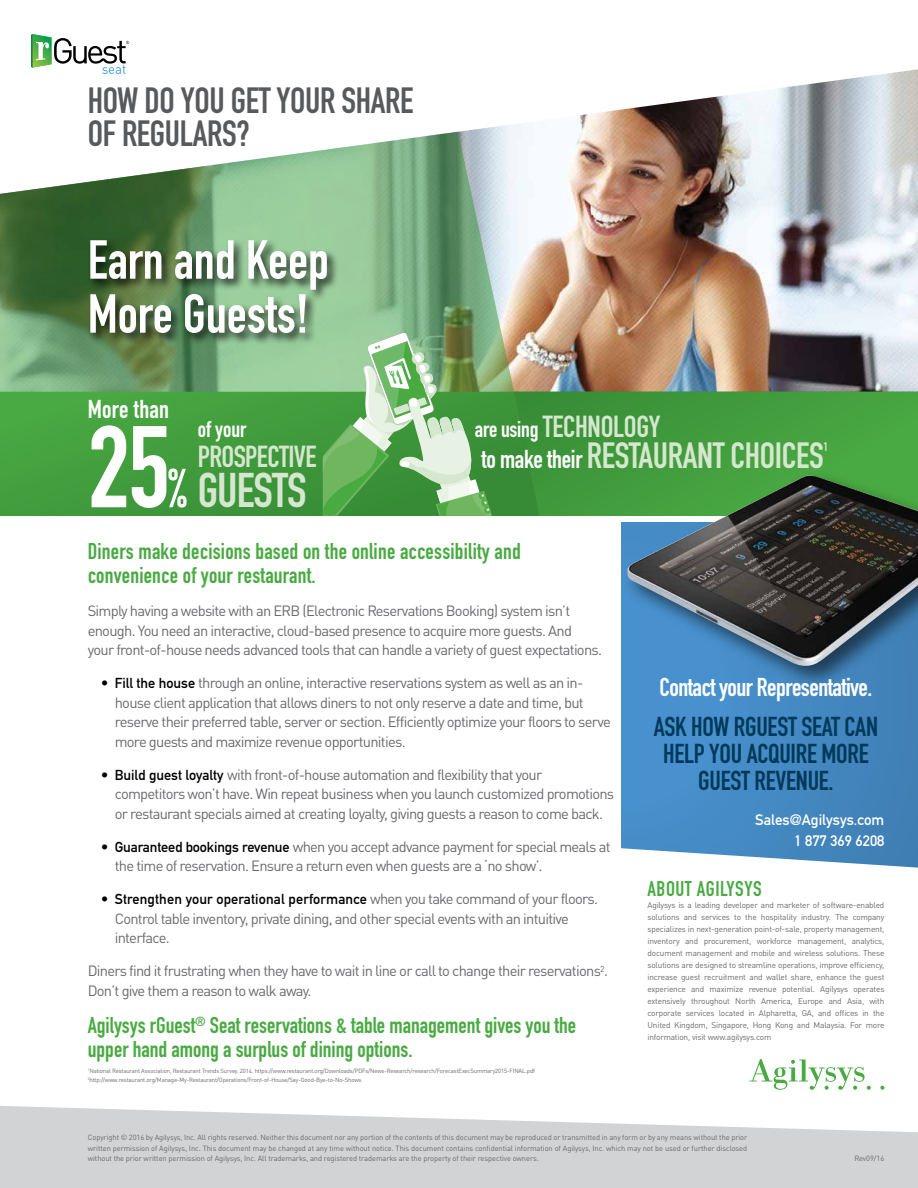
<style>
.page{position:relative;width:918px;height:1188px;background:#fff}
.page>*{position:absolute;margin:0;border:0;box-sizing:border-box;transform-origin:0 0}
.t1{font:54px/54px "DIN Engschrift Std";color:#fff}
.t2{font:48px "DIN Engschrift Std";letter-spacing:-.02em;color:#d6e7cf}
.t3{font:36px/33px "DIN Engschrift Std";letter-spacing:-.01em;color:#58595b}
.t4{font:36px "DIN Engschrift Std";letter-spacing:-.01em;color:#d6e7cf}
.t5{font:30px "DIN Engschrift Std";letter-spacing:-.02em;color:#d6e7cf}
.t6{font:27px/27px "DIN Engschrift Std";letter-spacing:-.01em;color:#00395a;text-align:center}
.t7{font:25.5px "DIN Engschrift Std";letter-spacing:-.02em;color:#fff}
.t8{font:22.5px/24px "DIN Engschrift Std";letter-spacing:.005em;color:#49aa42}
.t9{font:22.5px "DIN Engschrift Std";color:#fff}
.t10{font:21px "DIN Engschrift Std";letter-spacing:.025em;color:#49aa42}
.t11{font:15px/21px "DIN Mittelschrift Std";color:#fff;text-align:right}
.t12{font:14.7px/19.5px "DINOT";letter-spacing:-.05em;color:#696a6d}
.t13{font:14.25px "DIN Mittelschrift Std";letter-spacing:.01em;color:#000}
.t14{font:12.3px "DIN Engschrift Std";color:#d6e7cf}
.t15{font:8.25px/12px "DINOT";letter-spacing:-.02em;color:#696a6d;text-align:justify}
.t16{font:7.5px/10.5px "DINOT";letter-spacing:-.01em;color:#696a6d;text-align:justify}
.t17{font:6px/9px "DINOT";letter-spacing:-.025em;color:#696a6d}
.s1{font-size:114px;color:#fff}
.s2{font-size:54px;color:#fff}
.s3{font-size:22.5px;color:#fff}
.s4{font-size:25.5px;color:#fff}
.s5{font-family:"DIN Mittelschrift Std";font-size:14.25px;color:#000}
.s6{font-family:"DINOT";font-size:14.7px;color:#696a6d}
</style>
<div class="page">
<svg style="left:0;top:392px;width:514px;height:124px;background:#419c3d"></svg>
<svg style="left:514px;top:392px;width:404px;height:124px;background:#409b3c"></svg>
<img style="left:457px;top:69px;width:461px;height:323px">
<svg style="left:0;top:132px;width:514px;height:260px"></svg>
<svg style="left:0;top:1106px;width:918px;height:82px;fill:#d1d3d4"></svg>
<svg style="left:880px;top:1086px;width:4px;height:4px"></svg>
<svg style="left:749px;top:1059px;width:122px;height:31px"></svg>
<div style="left:88px;top:238px;width:251px;height:108px;background:#000;opacity:.75"></div>
<svg style="left:322px;top:332px;width:170px;height:184px;background:#7fb779"></svg>
<svg style="left:621px;top:522px;width:297px;height:346px;background:#4e90c6"></svg>
<div style="left:622px;top:470px;width:296px;height:220px;background:#000;opacity:.55"></div>
<img style="left:627px;top:476px;width:291px;height:190px">
<svg style="left:31px;top:34px;width:98px;height:40px"></svg>
<h3 class="t3" style="left:88px;top:85px;width:327px">How do you get your share of regulars?</h3>
<h1 class="t1" style="left:88px;top:233px;width:243px">Earn and Keep<br>More Guests!</h1>
<h3 class="t7" style="left:88px;top:394px;width:83px">More than</h3>
<h2 class="t2" style="left:88px;top:462px;width:220px"><span class="s1">25</span><span class="s2">%</span> guests</h2>
<h3 class="t5" style="left:475px;top:408px;width:187px"><span class="s3">are using</span> technology</h3>
<h3 class="t9" style="left:198px;top:416px;width:50px">of your</h3>
<h3 class="t5" style="left:198px;top:439px;width:120px">prospective</h3>
<h3 class="t4" style="left:482px;top:434px;width:344px"><span class="s4">to make their</span> restaurant ch oices</h3>
<p class="t14" style="left:823px;top:439px;width:6px">1</p>
<h3 class="t8" style="left:88px;top:540px;width:435px">Diners make decisions based on the online accessibility and convenience of your restaurant.</h3>
<p class="t12" style="left:88px;top:601px;width:516px">Simply having a website with an ERB (Electronic Reservations Booking) system isn’t enough. You need an interactive, cloud-based presence to acquire more guests. And your front-of-house needs advanced tools that can handle a variety of guest expectations.</p>
<p class="t12" style="left:115px;top:673px;width:498px;text-indent:-14px"><span class="s5">• Fill the house</span> through an online, interactive reservations system as well as an in&shy;house client application that allows diners to not only reserve a date and time, but reserve their preferred table, server or section. Efficiently optimize your floors to serve more guests and maximize revenue opportunities.</p>
<p class="t12" style="left:115px;top:765px;width:501px;text-indent:-14px"><span class="s5">• Build guest loyalty</span> with front-of-house automation and flexibility that your competitors won’t have. Win repeat business when you launch customized promotions or restaurant specials aimed at creating loyalty, giving guests a reason to come back.</p>
<p class="t12" style="left:115px;top:837px;width:497px;text-indent:-14px"><span class="s5">• Guaranteed bookings revenue</span> when you accept advance payment for special meals at the time of reservation. Ensure a return even when guests are a ‘no show’.</p>
<p class="t13" style="left:101px;top:891px;width:498px">• Strengthen your operational performance <span class="s6">when you take command of your floors.</span></p>
<p class="t12" style="left:115px;top:909px;width:456px">Control table inventory, private dining, and other special events with an intuitive interface.</p>
<p class="t12" style="left:88px;top:961px;width:522px">Diners find it frustrating when they have to wait in line or call to change their reservations<sup>2</sup>.<br>Don’t give them a reason to walk away.</p>
<h3 class="t8" style="left:88px;top:1014px;width:490px">Agilysys rGuest<sup>®</sup> Seat reservations &amp; table management gives you the upper hand among a surplus of dining options.</h3>
<p class="t17" style="left:88px;top:1066px;width:449px"><sup>1</sup>National Restaurant Association, Restaurant Trends Survey. 2014. https://www.restaurant.org/Downloads/PDFs/News-Research/research/ForecastExecSummary2015-FINAL.pdf<br><sup>2</sup>http://www.restaurant.org/Manage-My-Restaurant/Operations/Front-of-House/Say-Good-Bye-to-No-Shows</p>
<h3 class="t7" style="left:660px;top:672px;width:214px">Contact your Representative.</h3>
<h3 class="t6" style="left:654px;top:714px;width:226px">Ask how rGuest Seat can help you acquire more guest revenue.</h3>
<p class="t11" style="left:755px;top:809px;width:131px">Sales@Agilysys.com<br>1 877 369 6208</p>
<h3 class="t10" style="left:647px;top:876px;width:116px">About Agilysys</h3>
<p class="t15" style="left:647px;top:898px;width:238px">Agilysys is a leading developer and marketer of software-enabled solutions and services to the hospitality industry. The company specializes in next-generation point-of-sale, property management, inventory and procurement, workforce management, analytics, document management and mobile and wireless solutions. These solutions are designed to streamline operations, improve efficiency, increase guest recruitment and wallet share, enhance the guest experience and maximize revenue potential. Agilysys operates extensively throughout North America, Europe and Asia, with corporate services located in Alpharetta, GA, and offices in the United Kingdom, Singapore, Hong Kong and Malaysia. For more information, visit www.agilysys.com</p>
<p class="t16" style="left:88px;top:1132px;width:661px">Copyright © 2016 by Agilysys, Inc. All rights reserved. Neither this document nor any portion of the contents of this document may be reproduced or transmitted in any form or by any means without the prior written permission of Agilysys, Inc. This document may be changed at any time without notice. This document contains confidential information of Agilysys, Inc. which may not be used or further disclosed without the prior written permission of Agilysys, Inc. All trademarks, and registered trademarks are the property of their respective owners.</p>
<p class="t16" style="left:855px;top:1153px;width:31px">Rev09/16</p>
</div>
